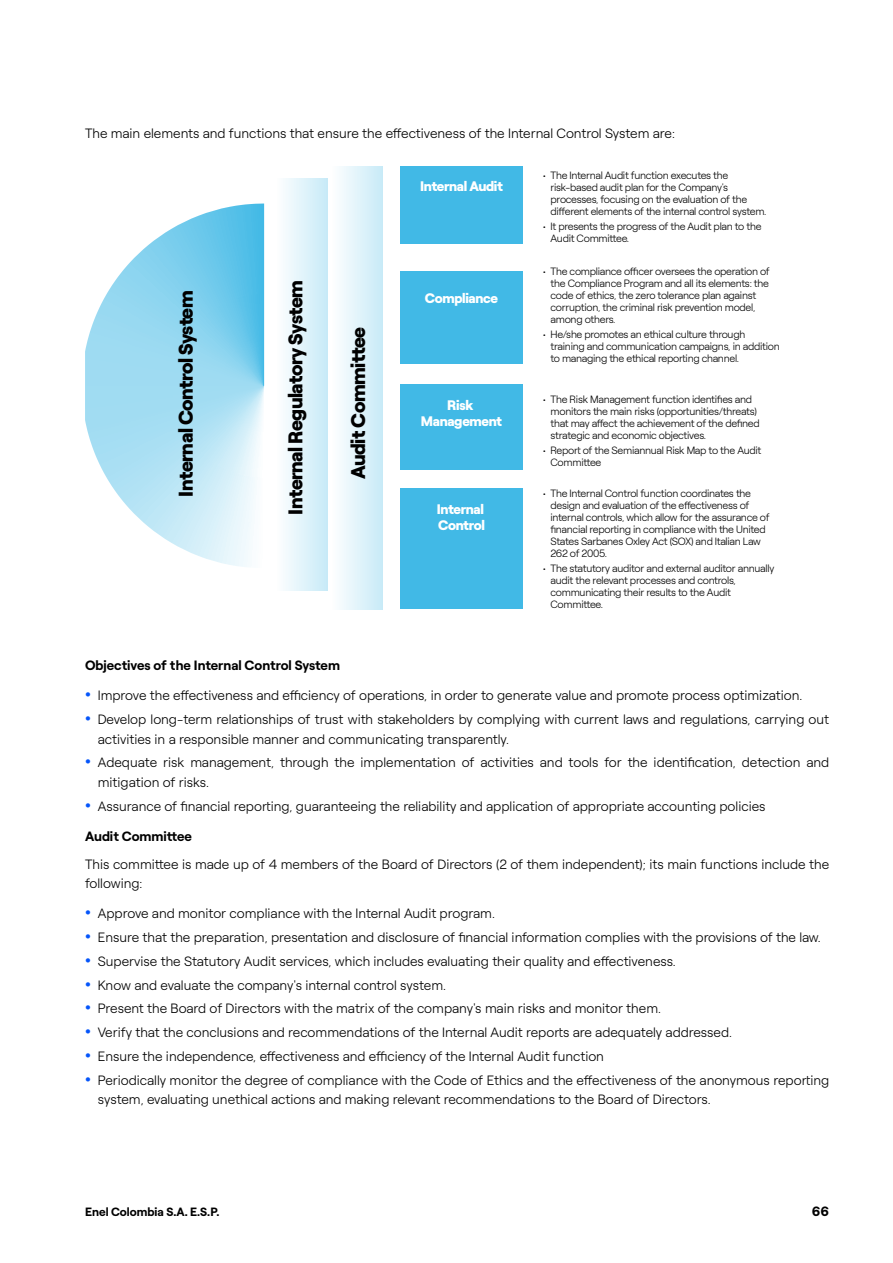
<style>
.page{position:relative;width:893px;height:1263px;background:#fff}
.page>*{position:absolute;margin:0;border:0;box-sizing:border-box;transform-origin:0 0}
.t1{font:900 19.8px "Roobert ENEL";letter-spacing:-.025em;color:#000}
.t2{font:900 13.8px/15.8px "Roobert ENEL";letter-spacing:-.025em;color:#fff;text-align:center}
.TESTO_GIUSTIFICATO{font:300 13.5px/19.5px "Roobert ENEL";color:#000}
.TESTO_GIUSTIFICATO-2{font:700 13.5px "Roobert ENEL";color:#000}
.t3{font:700 12px "Roobert ENEL";color:#000}
.t4{font:300 10.5px/12px "Roobert ENEL";letter-spacing:-.025em;color:#000}
.s1{font-weight:400;font-size:21px;color:#0555fa}
</style>
<div class="page">
<div style="left:275px;top:179px;width:53px;height:411px;background:linear-gradient(to right,#fffffe,#c7eaf7)"></div>
<div style="left:331px;top:166px;width:52px;height:443px;background:linear-gradient(to right,#feffff,#c9ebf7)"></div>
<svg style="left:85px;top:203px;width:179px;height:364px"></svg>
<div style="left:400px;top:167px;width:123px;height:77px;background:#41b9e6"></div>
<div style="left:400px;top:271px;width:123px;height:92px;background:#41b9e6"></div>
<div style="left:400px;top:384px;width:123px;height:85px;background:#41b9e6"></div>
<div style="left:400px;top:488px;width:123px;height:121px;background:#41b9e6"></div>
<p class="TESTO_GIUSTIFICATO" style="left:85px;top:122px;width:591px">The main elements and functions that ensure the effectiveness of the Internal Control System are:</p>
<p class="t1" style="left:170px;top:496px;width:208px;rotate:-90deg">Internal Control System</p>
<p class="t1" style="left:280px;top:515px;width:236px;rotate:-90deg">Internal Regulatory System</p>
<p class="t1" style="left:343px;top:479px;width:154px;rotate:-90deg">Audit Committee</p>
<p class="t2" style="left:420px;top:177px;width:84px">Internal Audit</p>
<p class="t2" style="left:425px;top:289px;width:75px">Compliance</p>
<p class="t2" style="left:421px;top:396px;width:83px">Risk<br>Management</p>
<p class="t2" style="left:437px;top:500px;width:50px;text-align:left">Internal<br>Control</p>
<p class="t4" style="left:551px;top:169px;width:217px;text-indent:-7px">• The Internal Audit function executes the risk-based audit plan for the Company's processes, focusing on the evaluation of the different elements of the internal control system.</p>
<p class="t4" style="left:551px;top:220px;width:212px;text-indent:-7px">• It presents the progress of the Audit plan to the<br>Audit Committee.</p>
<p class="t4" style="left:551px;top:264px;width:221px;text-indent:-7px">• The compliance officer oversees the operation of the Compliance Program and all its elements: the code of ethics, the zero tolerance plan against corruption, the criminal risk prevention model, among others.</p>
<p class="t4" style="left:551px;top:327px;width:231px;text-indent:-7px">• He/she promotes an ethical culture through training and communication campaigns, in addition to managing the ethical reporting channel.</p>
<p class="t4" style="left:551px;top:392px;width:211px;text-indent:-7px">• The Risk Management function identifies and monitors the main risks (opportunities/threats) that may affect the achievement of the defined strategic and economic objectives.</p>
<p class="t4" style="left:551px;top:443px;width:212px;text-indent:-7px">• Report of the Semiannual Risk Map to the Audit<br>Committee</p>
<p class="t4" style="left:551px;top:486px;width:220px;text-indent:-7px">• The Internal Control function coordinates the design and evaluation of the effectiveness of internal controls, which allow for the assurance of financial reporting in compliance with the United States Sarbanes Oxley Act (SOX) and Italian Law 262 of 2005.</p>
<p class="t4" style="left:551px;top:561px;width:225px;text-indent:-7px">• The statutory auditor and external auditor annually audit the relevant processes and controls, communicating their results to the Audit Committee.</p>
<p class="TESTO_GIUSTIFICATO-2" style="left:85px;top:655px;width:257px">Objectives of the Internal Control System</p>
<p class="TESTO_GIUSTIFICATO" style="left:85px;top:685px;width:719px"><span class="s1">•</span> Improve the effectiveness and efficiency of operations, in order to generate value and promote process optimization.</p>
<p class="TESTO_GIUSTIFICATO" style="left:98px;top:709px;width:733px;text-indent:-13px"><span class="s1">•</span> Develop long-term relationships of trust with stakeholders by complying with current laws and regulations, carrying out activities in a responsible manner and communicating transparently.</p>
<p class="TESTO_GIUSTIFICATO" style="left:98px;top:752px;width:733px;text-indent:-13px"><span class="s1">•</span> Adequate risk management, through the implementation of activities and tools for the identification, detection and mitigation of risks.</p>
<p class="TESTO_GIUSTIFICATO" style="left:85px;top:795px;width:682px"><span class="s1">•</span> Assurance of financial reporting, guaranteeing the reliability and application of appropriate accounting policies</p>
<p class="TESTO_GIUSTIFICATO-2" style="left:85px;top:825px;width:108px">Audit Committee</p>
<p class="TESTO_GIUSTIFICATO" style="left:85px;top:853px;width:746px">This committee is made up of 4 members of the Board of Directors (2 of them independent); its main functions include the following:</p>
<p class="TESTO_GIUSTIFICATO" style="left:85px;top:903px;width:411px"><span class="s1">•</span> Approve and monitor compliance with the Internal Audit program.</p>
<p class="TESTO_GIUSTIFICATO" style="left:85px;top:927px;width:737px"><span class="s1">•</span> Ensure that the preparation, presentation and disclosure of financial information complies with the provisions of the law.</p>
<p class="TESTO_GIUSTIFICATO" style="left:85px;top:950px;width:592px"><span class="s1">•</span> Supervise the Statutory Audit services, which includes evaluating their quality and effectiveness.</p>
<p class="TESTO_GIUSTIFICATO" style="left:85px;top:974px;width:362px"><span class="s1">•</span> Know and evaluate the company's internal control system.</p>
<p class="TESTO_GIUSTIFICATO" style="left:85px;top:998px;width:577px"><span class="s1">•</span> Present the Board of Directors with the matrix of the company's main risks and monitor them.</p>
<p class="TESTO_GIUSTIFICATO" style="left:85px;top:1022px;width:648px"><span class="s1">•</span> Verify that the conclusions and recommendations of the Internal Audit reports are adequately addressed.</p>
<p class="TESTO_GIUSTIFICATO" style="left:85px;top:1045px;width:520px"><span class="s1">•</span> Ensure the independence, effectiveness and efficiency of the Internal Audit function</p>
<p class="TESTO_GIUSTIFICATO" style="left:98px;top:1069px;width:733px;text-indent:-13px"><span class="s1">•</span> Periodically monitor the degree of compliance with the Code of Ethics and the effectiveness of the anonymous reporting system, evaluating unethical actions and making relevant recommendations to the Board of Directors.</p>
<p class="t3" style="left:85px;top:1203px;width:136px">Enel Colombia S.A. E.S.P.</p>
<p class="TESTO_GIUSTIFICATO-2" style="left:812px;top:1201px;width:19px">66</p>
</div>
